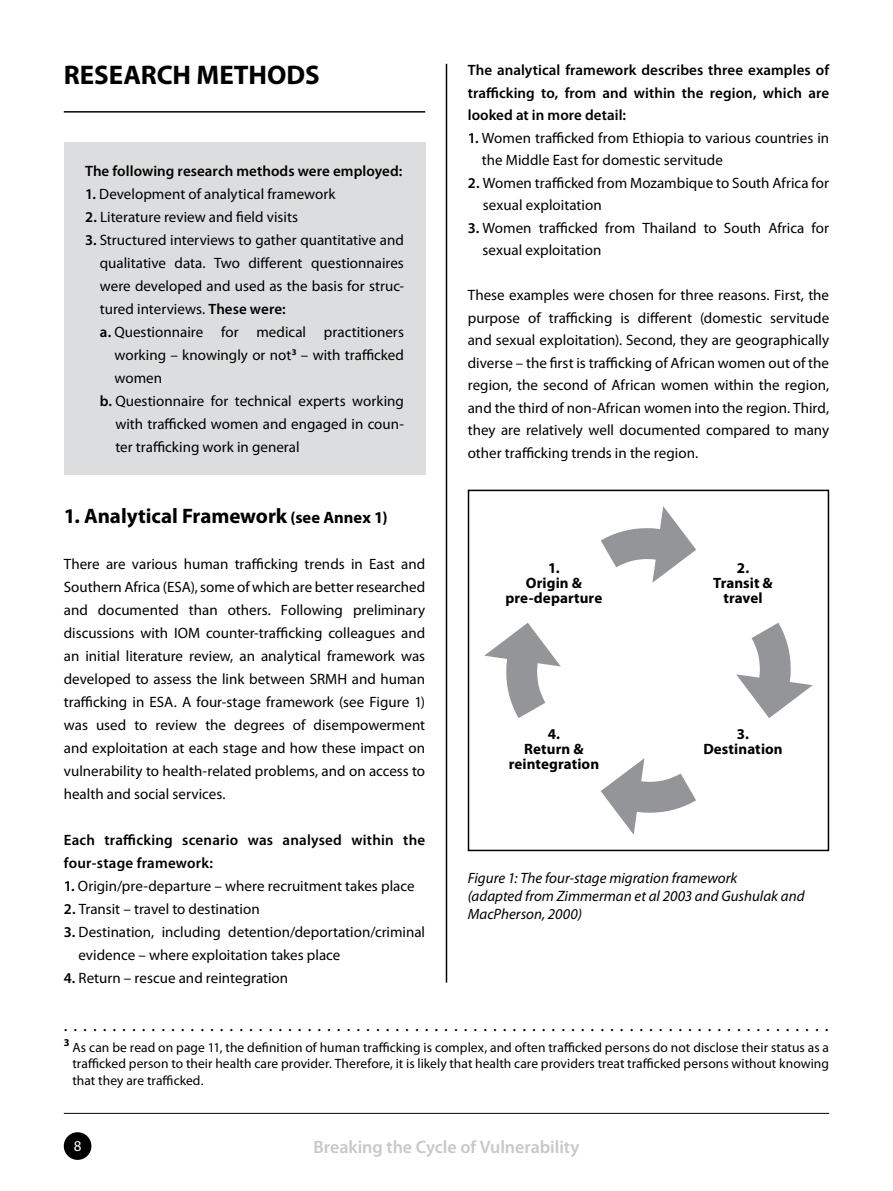
<style>
.page{position:relative;width:893px;height:1191px;background:#fff}
.page>*{position:absolute;margin:0;border:0;box-sizing:border-box;transform-origin:0 0}
.t1{font:700 27px "Myriad Pro";color:#000}
.t2{font:700 21px "Myriad Pro";letter-spacing:-.005em;color:#000}
.t3{font:18px "Myriad Pro";color:#000}
.t4{font:600 18px "Myriad Pro";letter-spacing:-.005em;color:#c6c8ca}
.t5{font:15px/23px "Myriad Pro";color:#000}
.t6{font:600 15px/22.5px "Myriad Pro";letter-spacing:.005em;color:#000}
.t7{font:italic 15px/18px "Myriad Pro";color:#000}
.t8{font:700 15px/15px "Myriad Pro";letter-spacing:.005em;color:#000;text-align:center}
.t9{font:15px "Myriad Pro";color:#fff}
.t10{font:13.5px/16.2px "Myriad Pro";letter-spacing:.005em;color:#000;text-align:justify}
.s1{font-weight:600}
.s2{font-size:16.5px}
</style>
<div class="page">
<div style="left:64px;top:142px;width:361px;height:333px;background:#dcddde"></div>
<div style="left:64px;top:1132px;width:27px;height:27px;background:#000;border-radius:50%"></div>
<hr style="left:64px;top:1113px;width:765px;height:1px;background:#000">
<hr style="left:64px;top:111px;width:361px;height:2px;background:#000">
<hr style="left:446px;top:64px;width:1px;height:918px;background:#000">
<div style="left:468px;top:489px;width:361px;height:362px;border:2px solid #000"></div>
<svg style="left:601px;top:758px;width:95px;height:76px"></svg>
<svg style="left:484px;top:622px;width:77px;height:96px"></svg>
<svg style="left:601px;top:506px;width:95px;height:77px"></svg>
<svg style="left:736px;top:622px;width:77px;height:96px"></svg>
<h1 class="t1" style="left:64px;top:57px;width:257px">RESEARCH METHODS</h1>
<p class="t6" style="left:85px;top:159px;width:319px">The following research methods were employed:</p>
<p class="t5" style="left:85px;top:182px;width:252px"><span class="s1">1.</span> Development of analytical framework</p>
<p class="t5" style="left:85px;top:205px;width:215px"><span class="s1">2.</span> Literature review and field visits</p>
<p class="t5" style="left:85px;top:228px;width:320px"><span class="s1">3.</span> Structured interviews to gather quantitative and</p>
<p class="t5" style="left:100px;top:251px;width:306px">qualitative data. Two different questionnaires</p>
<p class="t5" style="left:100px;top:274px;width:306px">were developed and used as the basis for struc-</p>
<p class="t5" style="left:100px;top:297px;width:187px">tured interviews. <span class="s1">These were:</span></p>
<p class="t5" style="left:100px;top:320px;width:306px"><span class="s1">a.</span> Questionnaire for medical practitioners</p>
<p class="t5" style="left:114px;top:343px;width:291px">working – knowingly or not<sup>3</sup> – with trafficked</p>
<p class="t5" style="left:114px;top:366px;width:49px">women</p>
<p class="t5" style="left:100px;top:389px;width:306px"><span class="s1">b.</span> Questionnaire for technical experts working</p>
<p class="t5" style="left:115px;top:412px;width:290px">with trafficked women and engaged in coun-</p>
<p class="t5" style="left:115px;top:435px;width:186px">ter trafficking work in general</p>
<h2 class="t2" style="left:64px;top:502px;width:325px">1. Analytical Framework <span class="s2">(see Annex 1)</span></h2>
<p class="t5" style="left:64px;top:552px;width:363px;text-align:justify">There are various human trafficking trends in East and Southern Africa (ESA), some of which are better researched and documented than others. Following preliminary discussions with IOM counter-trafficking colleagues and an initial literature review, an analytical framework was developed to assess the link between SRMH and human trafficking in ESA. A four-stage framework (see Figure 1) was used to review the degrees of disempowerment and exploitation at each stage and how these impact on vulnerability to health-related problems, and on access to health and social services.</p>
<p class="t6" style="left:64px;top:828px;width:363px;line-height:23px">Each trafficking scenario was analysed within the four-stage framework:</p>
<p class="t5" style="left:64px;top:874px;width:352px"><span class="s1">1.</span> Origin/pre-departure – where recruitment takes place</p>
<p class="t5" style="left:64px;top:897px;width:197px"><span class="s1">2.</span> Transit – travel to destination</p>
<p class="t5" style="left:79px;top:920px;width:348px;text-indent:-15px"><span class="s1">3.</span> Destination, including detention/deportation/criminal evidence – where exploitation takes place</p>
<p class="t5" style="left:64px;top:965px;width:226px"><span class="s1">4.</span> Return – rescue and reintegration</p>
<p class="t6" style="left:468px;top:58px;width:363px;text-align:justify">The analytical framework describes three examples of trafficking to, from and within the region, which are looked at in more detail:</p>
<p class="t5" style="left:482px;top:126px;width:349px;line-height:22.5px;text-indent:-14px"><span class="s1">1.</span> Women trafficked from Ethiopia to various countries in the Middle East for domestic servitude</p>
<p class="t5" style="left:483px;top:171px;width:348px;line-height:22.5px;text-indent:-15px"><span class="s1">2.</span> Women trafficked from Mozambique to South Africa for sexual exploitation</p>
<p class="t5" style="left:482px;top:216px;width:348px;line-height:22.5px;text-indent:-15px"><span class="s1">3.</span> Women trafficked from Thailand to South Africa for sexual exploitation</p>
<p class="t5" style="left:468px;top:284px;width:363px;line-height:22.5px;text-align:justify">These examples were chosen for three reasons. First, the purpose of trafficking is different (domestic servitude and sexual exploitation). Second, they are geographically diverse – the first is trafficking of African women out of the region, the second of African women within the region, and the third of non-African women into the region. Third, they are relatively well documented compared to many other trafficking trends in the region.</p>
<p class="t8" style="left:505px;top:560px;width:98px">1.<br>Origin &amp; pre-departure</p>
<p class="t8" style="left:509px;top:726px;width:92px">4.<br>Return &amp; reintegration</p>
<p class="t8" style="left:713px;top:560px;width:61px">2.<br>Transit &amp; travel</p>
<p class="t8" style="left:703px;top:726px;width:81px">3.<br>Destination</p>
<p class="t7" style="left:468px;top:868px;width:338px">Figure 1: The four-stage migration framework<br>(adapted from Zimmerman et al 2003 and Gushulak and<br>MacPherson, 2000)</p>
<p class="t3" style="left:64px;top:1013px;width:766px">...............................................................................</p>
<p class="t10" style="left:72px;top:1039px;width:758px;text-indent:-9px"><sup>3</sup> As can be read on page 11, the definition of human trafficking is complex, and often trafficked persons do not disclose their status as a trafficked person to their health care provider. Therefore, it is likely that health care providers treat trafficked persons without knowing that they are trafficked.</p>
<p class="t9" style="left:74px;top:1136px;width:9px">8</p>
<p class="t4" style="left:313px;top:1135px;width:268px">Breaking the Cycle of Vulnerability</p>
</div>
